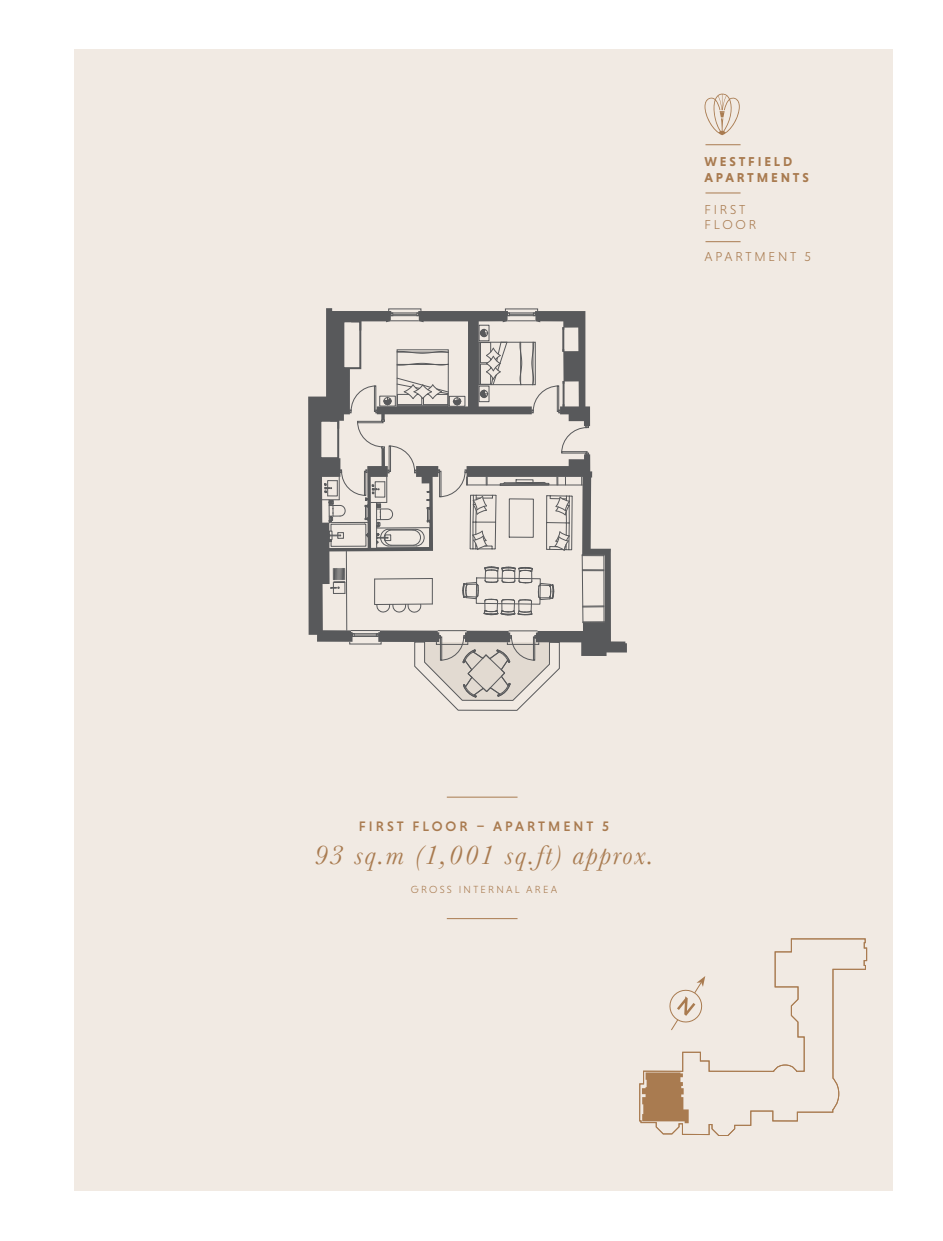
<style>
.page{position:relative;width:943px;height:1241px;background:#fff}
.page>*{position:absolute;margin:0;border:0;box-sizing:border-box;transform-origin:0 0}
.t1{font:italic 28px "Baskerville";letter-spacing:.06em;color:#a97b50}
.t2{font:500 14px "Niveau Grotesk";letter-spacing:.215em;color:#a97b50}
.t3{font:300 13.12px/15.8px "Niveau Grotesk";letter-spacing:.215em;color:#a97b50}
.t4{font:700 13.12px/15.8px "Niveau Grotesk";letter-spacing:.215em;color:#a97b50}
.t5{font:300 10.5px "Niveau Grotesk";letter-spacing:.215em;color:#a97b50}
</style>
<div class="page">
<div style="left:74px;top:49px;width:819px;height:1142px;background:#f1eae3"></div>
<hr style="left:447px;top:796px;width:70px;height:1px;background:#a97b50">
<hr style="left:447px;top:918px;width:70px;height:1px;background:#a97b50">
<hr style="left:705px;top:144px;width:35px;height:1px;background:#a97b50">
<hr style="left:705px;top:192px;width:35px;height:1px;background:#a97b50">
<hr style="left:705px;top:241px;width:35px;height:1px;background:#a97b50">
<svg style="left:704px;top:94px;width:35px;height:41px"></svg>
<svg style="left:639px;top:938px;width:228px;height:197px"></svg>
<svg style="left:308px;top:308px;width:319px;height:403px"></svg>
<p class="t4" style="left:704px;top:154px;width:106px">WESTFIELD<br>APARTMENTS</p>
<p class="t3" style="left:704px;top:201px;width:53px">FIRST<br>FLOOR</p>
<p class="t3" style="left:704px;top:248px;width:108px">APARTMENT 5</p>
<p class="t2" style="left:359px;top:817px;width:251px">FIRST FLOOR – APARTMENT 5</p>
<p class="t1" style="left:314px;top:836px;width:341px">93 sq.m (1,001 sq.ft) approx.</p>
<p class="t5" style="left:411px;top:883px;width:148px">GROSS INTERNAL AREA</p>
</div>
